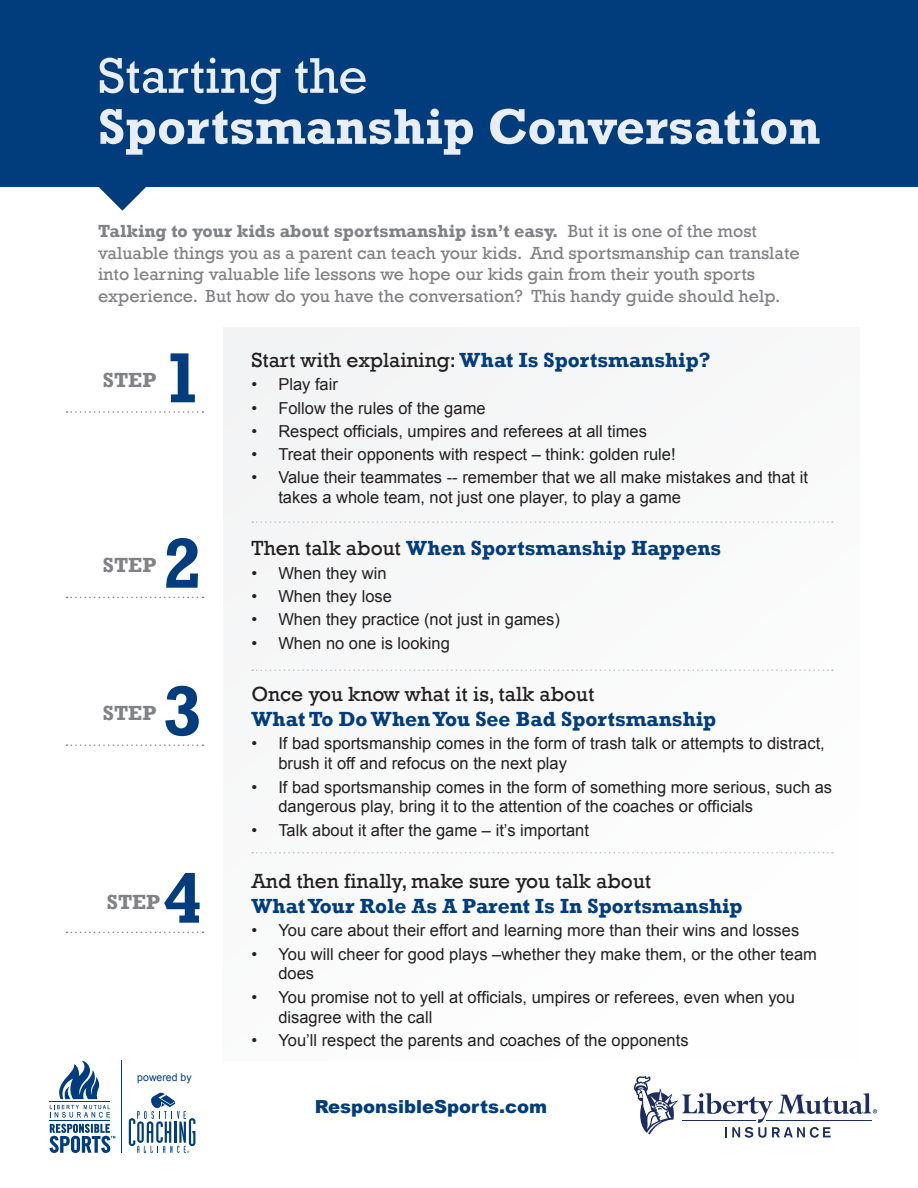
<style>
.page{position:relative;width:918px;height:1188px;background:#fff}
.page>*{position:absolute;margin:0;border:0;box-sizing:border-box;transform-origin:0 0}
.t1{font:700 72px "Rockwell";color:#013d7d}
.t2{font:700 51px/51px "Rockwell";color:#e9eef6}
.t3{font:700 21px/25.2px "Rockwell";color:#013d7d}
.t4{font:21px "Rockwell";color:#231f20}
.t5{font:700 21px "Rockwell";color:#808285}
.t6{font:18px/21.6px "Rockwell";color:#808285}
.t7{font:900 18px "Arial";color:#013d7d}
.t8{font:16.5px/19.8px "Arial";color:#231f20}
.t9{font:10.5px "Arial";color:#013d7d}
.s1{font-weight:400}
.s2{font-weight:700}
.s3{font-weight:700;color:#013d7d}
.s4{font-weight:400;color:#231f20}
</style>
<div class="page">
<div style="left:224px;top:327px;width:636px;height:734px;background:#f9f9fa"></div>
<div style="left:0;top:0;width:918px;height:186px;background:#013d7d"></div>
<svg style="left:59px;top:1061px;width:41px;height:38px"></svg>
<svg style="left:50px;top:1105px;width:60px;height:13px"></svg>
<hr style="left:49px;top:1101px;width:61px;height:1px;background:#013d7d">
<hr style="left:49px;top:1120px;width:61px;height:1px;background:#013d7d">
<svg style="left:50px;top:1124px;width:65px;height:29px"></svg>
<svg style="left:129px;top:1092px;width:66px;height:61px"></svg>
<hr style="left:121px;top:1061px;width:1px;height:92px;background:#013d7d">
<svg style="left:634px;top:1076px;width:243px;height:62px"></svg>
<svg style="left:67px;top:411px;width:136px;height:2px"></svg>
<svg style="left:67px;top:597px;width:136px;height:1px"></svg>
<svg style="left:67px;top:744px;width:136px;height:2px"></svg>
<svg style="left:252px;top:669px;width:581px;height:2px"></svg>
<svg style="left:252px;top:521px;width:581px;height:2px"></svg>
<svg style="left:252px;top:852px;width:581px;height:2px"></svg>
<svg style="left:67px;top:932px;width:136px;height:1px"></svg>
<svg style="left:98px;top:186px;width:49px;height:25px"></svg>
<p class="t2" style="left:98px;top:50px;width:724px"><span class="s1">Starting the<br></span>Sportsmanship Conversation</p>
<p class="t6" style="left:98px;top:221px;width:703px"><span class="s2">Talking to your kids about sportsmanship isn’t easy.</span> But it is one of the most valuable things you as a parent can teach your kids. And sportsmanship can translate into learning valuable life lessons we hope our kids gain from their youth sports experience. But how do you have the conversation? This handy guide should help.</p>
<p class="t5" style="left:103px;top:367px;width:55px">STEP</p>
<p class="t1" style="left:163px;top:334px;width:41px">1</p>
<p class="t5" style="left:103px;top:552px;width:55px">STEP</p>
<p class="t1" style="left:163px;top:520px;width:41px">2</p>
<p class="t5" style="left:103px;top:700px;width:55px">STEP</p>
<p class="t1" style="left:163px;top:668px;width:41px">3</p>
<p class="t1" style="left:163px;top:855px;width:41px">4</p>
<p class="t5" style="left:107px;top:890px;width:55px">STEP</p>
<p class="t9" style="left:137px;top:1070px;width:56px">powered by</p>
<p class="t4" style="left:251px;top:348px;width:461px">Start with explaining: <span class="s3">What Is Sportsmanship?</span></p>
<p class="t8" style="left:251px;top:375px;width:88px">• Play fair</p>
<p class="t8" style="left:251px;top:398px;width:236px">• Follow the rules of the game</p>
<p class="t8" style="left:251px;top:421px;width:397px">• Respect officials, umpires and referees at all times</p>
<p class="t8" style="left:251px;top:445px;width:426px">• Treat their opponents with respect – think: golden rule!</p>
<p class="t8" style="left:278px;top:468px;width:531px;text-indent:-27px">• Value their teammates -- remember that we all make mistakes and that it takes a whole team, not just one player, to play a game</p>
<p class="t3" style="left:251px;top:536px;width:471px"><span class="s4">Then talk about</span> When Sportsmanship Happens</p>
<p class="t8" style="left:251px;top:563px;width:137px">• When they win</p>
<p class="t8" style="left:251px;top:587px;width:142px">• When they lose</p>
<p class="t8" style="left:251px;top:610px;width:310px">• When they practice (not just in games)</p>
<p class="t8" style="left:251px;top:633px;width:200px">• When no one is looking</p>
<p class="t3" style="left:251px;top:681px;width:467px"><span class="s4">Once you know what it is, talk about<br></span>What To Do When You See Bad Sportsmanship</p>
<p class="t8" style="left:278px;top:734px;width:548px;text-indent:-27px">• If bad sportsmanship comes in the form of trash talk or attempts to distract, brush it off and refocus on the next play</p>
<p class="t8" style="left:278px;top:777px;width:555px;text-indent:-27px">• If bad sportsmanship comes in the form of something more serious, such as dangerous play, bring it to the attention of the coaches or officials</p>
<p class="t8" style="left:251px;top:820px;width:339px">• Talk about it after the game – it’s important</p>
<p class="t3" style="left:251px;top:868px;width:493px"><span class="s4">And then finally, make sure you talk about<br></span>What Your Role As A Parent Is In Sportsmanship</p>
<p class="t8" style="left:251px;top:921px;width:549px">• You care about their effort and learning more than their wins and losses</p>
<p class="t8" style="left:278px;top:944px;width:540px;text-indent:-27px">• You will cheer for good plays –whether they make them, or the other team does</p>
<p class="t8" style="left:278px;top:987px;width:518px;text-indent:-27px">• You promise not to yell at officials, umpires or referees, even when you disagree with the call</p>
<p class="t8" style="left:251px;top:1030px;width:439px">• You’ll respect the parents and coaches of the opponents</p>
<p class="t7" style="left:315px;top:1093px;width:234px">ResponsibleSports.com</p>
</div>
